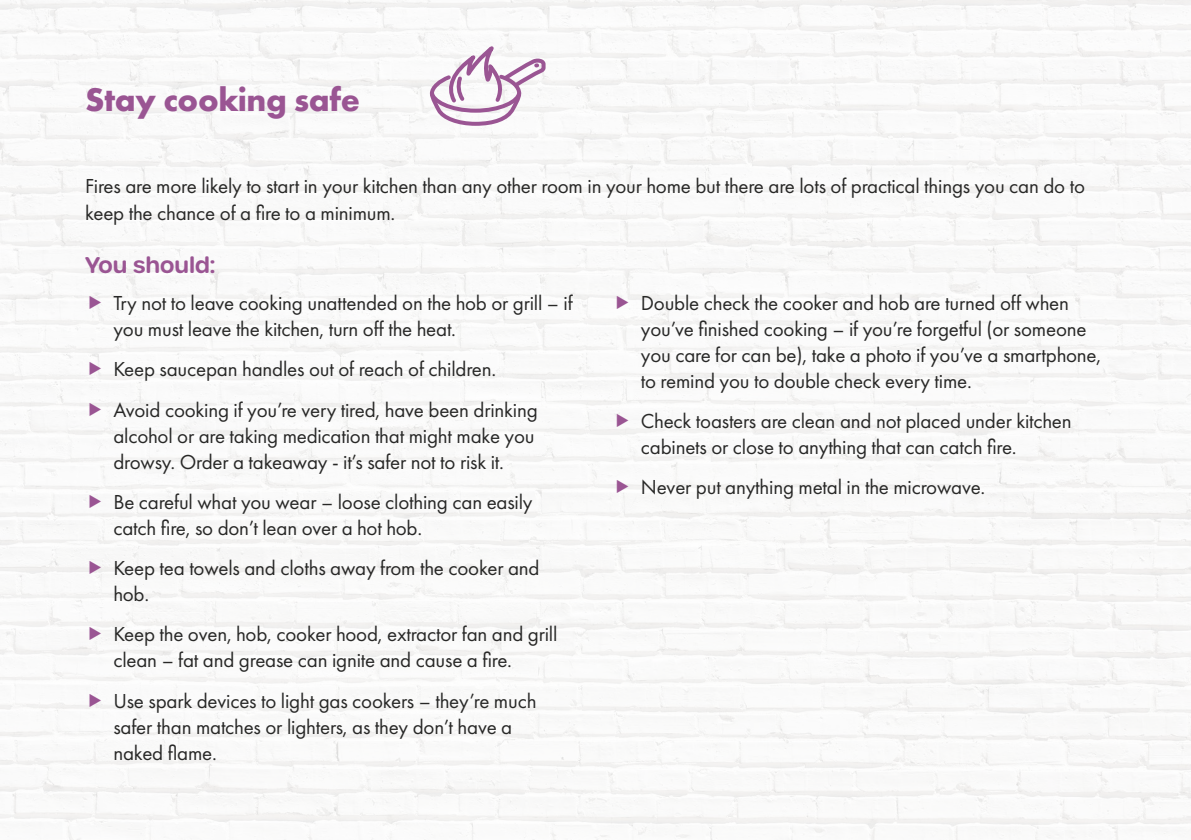
<style>
.page{position:relative;width:1191px;height:840px;background:#fff}
.page>*{position:absolute;margin:0;border:0;box-sizing:border-box;transform-origin:0 0}
.t1{font:700 34px "Futura PT";letter-spacing:-.01em;color:#9a5593}
.t2{font:600 22px "Urbane Rounded";letter-spacing:-.015em;color:#9a5593}
.t3{font:21px/26px "Futura PT";letter-spacing:-.01em;color:#282827}
</style>
<div class="page">
<img style="left:0;top:0;width:1191px;height:839px">
<svg style="left:428px;top:40px;width:120px;height:88px"></svg>
<svg style="left:90px;top:295px;width:11px;height:14px"></svg>
<svg style="left:90px;top:362px;width:11px;height:13px"></svg>
<svg style="left:90px;top:402px;width:11px;height:13px"></svg>
<svg style="left:90px;top:494px;width:11px;height:13px"></svg>
<svg style="left:90px;top:560px;width:11px;height:13px"></svg>
<svg style="left:90px;top:626px;width:11px;height:14px"></svg>
<svg style="left:90px;top:692px;width:11px;height:14px"></svg>
<svg style="left:617px;top:295px;width:11px;height:13px"></svg>
<svg style="left:617px;top:413px;width:11px;height:14px"></svg>
<svg style="left:617px;top:479px;width:11px;height:14px"></svg>
<h1 class="t1" style="left:85px;top:78px;width:277px">Stay cooking safe</h1>
<p class="t3" style="left:85px;top:172px;width:1001px;line-height:27px">Fires are more likely to start in your kitchen than any other room in your home but there are lots of practical things you can do to keep the chance of a fire to a minimum.</p>
<p class="t2" style="left:85px;top:250px;width:132px">You should:</p>
<p class="t3" style="left:113px;top:290px;width:461px">Try not to leave cooking unattended on the hob or grill – if you must leave the kitchen, turn off the heat.</p>
<p class="t3" style="left:113px;top:349px;width:426px;line-height:40.2px">Keep saucepan handles out of reach of children.<br>Avoid cooking if you’re very tired, have been drinking</p>
<p class="t3" style="left:113px;top:422px;width:423px">alcohol or are taking medication that might make you drowsy. Order a takeaway - it’s safer not to risk it.</p>
<p class="t3" style="left:113px;top:488px;width:420px">Be careful what you wear – loose clothing can easily catch fire, so don’t lean over a hot hob.</p>
<p class="t3" style="left:113px;top:554px;width:428px">Keep tea towels and cloths away from the cooker and hob.</p>
<p class="t3" style="left:113px;top:620px;width:445px">Keep the oven, hob, cooker hood, extractor fan and grill clean – fat and grease can ignite and cause a fire.</p>
<p class="t3" style="left:113px;top:687px;width:424px">Use spark devices to light gas cookers – they’re much safer than matches or lighters, as they don’t have a naked flame.</p>
<p class="t3" style="left:641px;top:289px;width:462px">Double check the cooker and hob are turned off when you’ve finished cooking – if you’re forgetful (or someone you care for can be), take a photo if you’ve a smartphone, to remind you to double check every time.</p>
<p class="t3" style="left:641px;top:407px;width:432px">Check toasters are clean and not placed under kitchen cabinets or close to anything that can catch fire.</p>
<p class="t3" style="left:641px;top:474px;width:346px">Never put anything metal in the microwave.</p>
</div>
